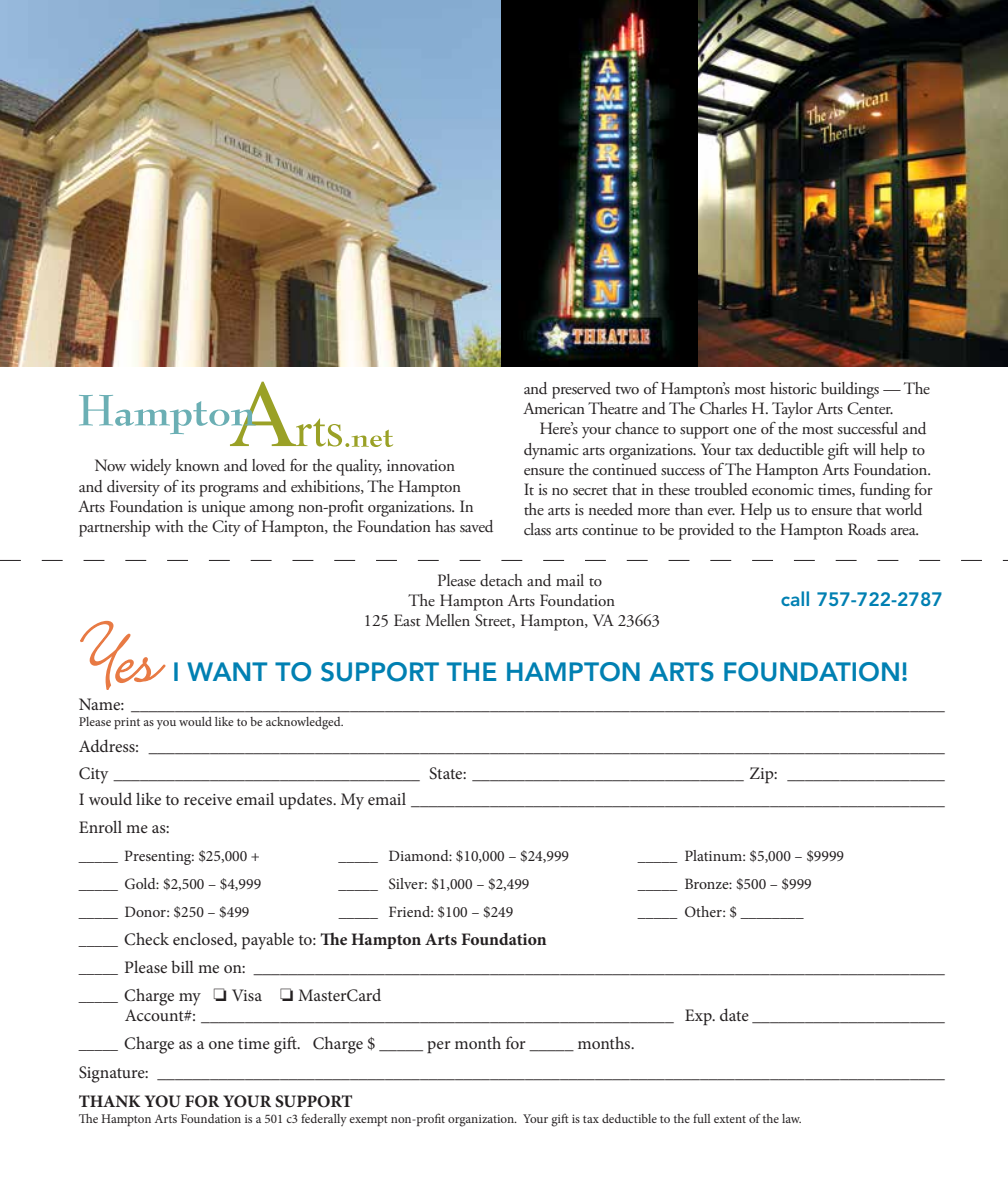
<style>
.page{position:relative;width:1008px;height:1197px;background:#fff}
.page>*{position:absolute;margin:0;border:0;box-sizing:border-box;transform-origin:0 0}
.t1{font:800 26.25px "Avenir";color:#0080b2}
.t2{font:800 19.25px "Avenir";color:#0080b2}
.t3{font:17.5px/26.4px "Minion Pro";letter-spacing:-.005em;color:#231f20}
.t4{font:700 17.5px "Minion Pro";letter-spacing:-.01em;color:#231f20}
.t5{font:17.15px/20.1px "Adobe Garamond";letter-spacing:-.02em;color:#231f20}
.t6{font:15.75px "Minion Pro";color:#231f20}
.t7{font:13.12px "Minion Pro";color:#231f20}
.s1{font-size:15.75px}
.s2{font-weight:700}
</style>
<div class="page">
<svg style="left:80px;top:620px;width:86px;height:70px"></svg>
<svg style="left:0;top:560px;width:1008px;height:1px"></svg>
<svg style="left:79px;top:382px;width:314px;height:65px"></svg>
<img style="left:0;top:0;width:698px;height:366px">
<img style="left:698px;top:0;width:310px;height:366px">
<p class="t5" style="left:524px;top:379px;width:408px">and preserved two of Hampton’s most historic buildings — The<br>American Theatre and The Charles H. Taylor Arts Center.</p>
<p class="t5" style="left:524px;top:419px;width:410px;text-indent:16px">Here’s your chance to support one of the most successful and dynamic arts organizations. Your tax deductible gift will help to ensure the continued success of The Hampton Arts Foundation.<br>It is no secret that in these troubled economic times, funding for the arts is needed more than ever. Help us to ensure that world class arts continue to be provided to the Hampton Roads area.</p>
<p class="t5" style="left:79px;top:456px;width:416px;text-indent:16px">Now widely known and loved for the quality, innovation<br>and diversity of its programs and exhibitions, The Hampton<br>Arts Foundation is unique among non-profit organizations. In partnership with the City of Hampton, the Foundation has saved</p>
<p class="t5" style="left:437px;top:571px;width:167px">Please detach and mail to</p>
<p class="t5" style="left:408px;top:591px;width:208px">The Hampton Arts Foundation</p>
<p class="t5" style="left:364px;top:611px;width:298px">125 East Mellen Street, Hampton, VA 23663</p>
<p class="t2" style="left:781px;top:588px;width:163px">call 757-722-2787</p>
<h1 class="t1" style="left:173px;top:656px;width:738px">I WANT TO SUPPORT THE HAMPTON ARTS FOUNDATION!</h1>
<p class="t3" style="left:79px;top:692px;width:868px">Name: _____________________________________________________________________________________________</p>
<p class="t7" style="left:79px;top:713px;width:266px">Please print as you would like to be acknowledged.</p>
<p class="t3" style="left:79px;top:734px;width:868px;text-align:justify">Address: ___________________________________________________________________________________________ City ___________________________________ State: _______________________________ Zip: __________________ I would like to receive email updates. My email _____________________________________________________________</p>
<p class="t3" style="left:79px;top:815px;width:93px">Enroll me as:</p>
<p class="t6" style="left:79px;top:846px;width:183px">_____ Presenting: $25,000 +</p>
<p class="t6" style="left:339px;top:846px;width:232px">_____ Diamond: $10,000 – $24,999</p>
<p class="t6" style="left:638px;top:846px;width:208px">_____ Platinum: $5,000 – $9999</p>
<p class="t6" style="left:79px;top:874px;width:184px">_____ Gold: $2,500 – $4,999</p>
<p class="t6" style="left:339px;top:874px;width:192px">_____ Silver: $1,000 – $2,499</p>
<p class="t6" style="left:638px;top:874px;width:175px">_____ Bronze: $500 – $999</p>
<p class="t6" style="left:79px;top:902px;width:172px">_____ Donor: $250 – $499</p>
<p class="t6" style="left:339px;top:902px;width:176px">_____ Friend: $100 – $249</p>
<p class="t6" style="left:638px;top:902px;width:167px">_____ Other: $ ________</p>
<p class="t3" style="left:79px;top:926px;width:868px;line-height:28px"><span class="s1">_____</span> Check enclosed, payable to: <span class="s2">The Hampton Arts Foundation<br></span><span class="s1">_____</span> Please bill me on: _______________________________________________________________________________ <span class="s1">_____</span> Charge my □ Visa □ MasterCard</p>
<p class="t3" style="left:79px;top:1002px;width:868px;line-height:28.3px;text-indent:46px">Account#: ______________________________________________________ Exp. date ______________________ <span class="s1">_____</span> Charge as a one time gift. Charge $ _____ per month for _____ months.<br>Signature: __________________________________________________________________________________________</p>
<p class="t4" style="left:79px;top:1089px;width:275px">THANK YOU FOR YOUR SUPPORT</p>
<p class="t7" style="left:79px;top:1110px;width:725px">The Hampton Arts Foundation is a 501 c3 federally exempt non-profit organization. Your gift is tax deductible to the full extent of the law.</p>
</div>
